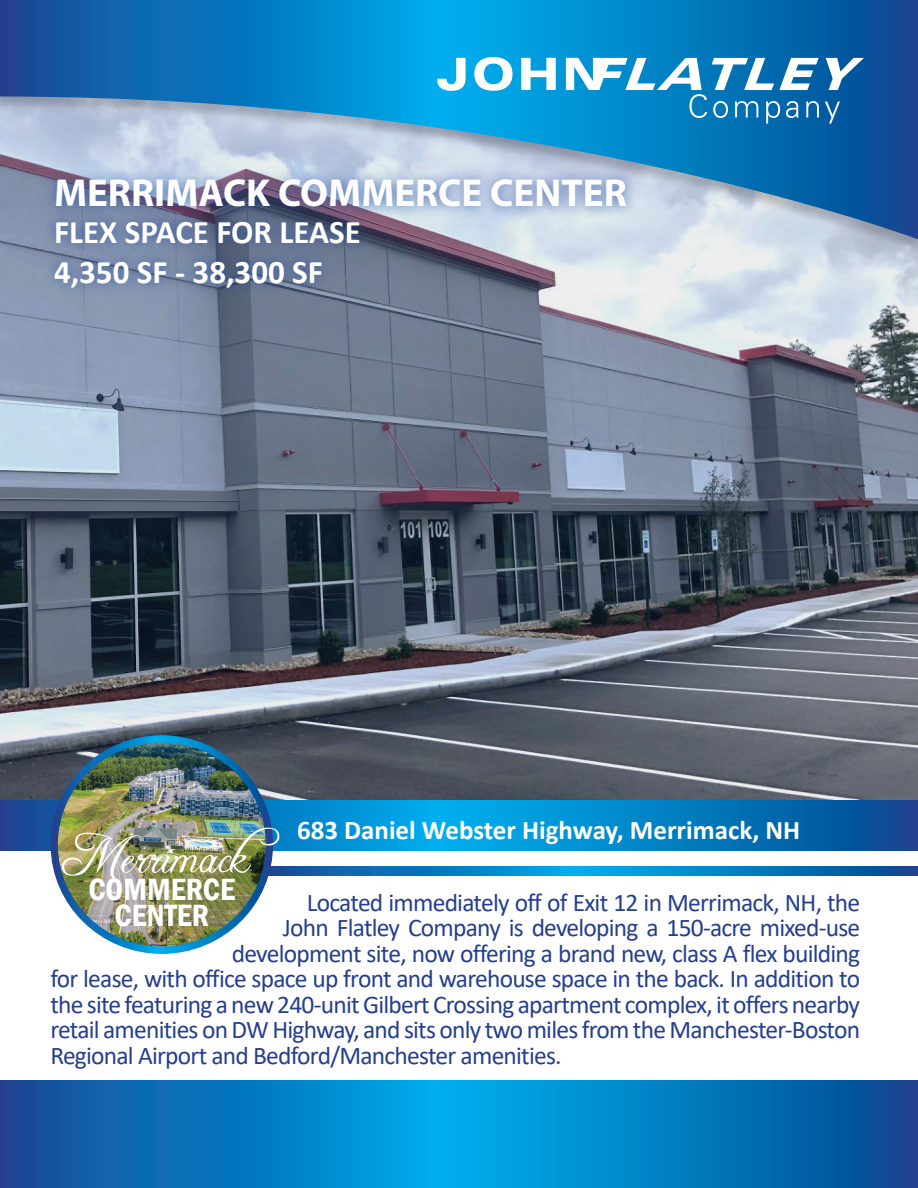
<style>
.page{position:relative;width:918px;height:1188px;background:#fff}
.page>*{position:absolute;margin:0;border:0;box-sizing:border-box;transform-origin:0 0}
.t1{font:50.4px "Freebooter Script";color:#fff}
.t2{font:700 39.15px "Myriad Pro";color:#fff}
.t3{font:700 33px/39.6px "Calibri";color:#fff}
.t4{font:600 condensed 31.65px/25.5px "Franklin Gothic";color:#fff;text-align:center}
.t5{font:700 27px "Calibri";color:#fff}
.t6{font:25.5px "Calibri";letter-spacing:-.03em;color:#253f8e}
</style>
<div class="page">
<img style="left:0;top:255px;width:918px;height:546px">
<div style="left:43px;top:209px;width:328px;height:90px;background:#254da1;opacity:.75"></div>
<svg style="left:269px;top:866px;width:649px;height:9px;background:#057abf"></svg>
<svg style="left:0;top:801px;width:918px;height:49px;background:#037ec2"></svg>
<img style="left:54px;top:739px;width:215px;height:211px">
<div style="left:51px;top:735px;width:222px;height:219px;border:7px solid #fff;border-radius:50%"></div>
<svg style="left:0;top:1080px;width:917px;height:108px;background:#0579be"></svg>
<div style="left:0;top:1px;width:918px;height:254px;background:#231f20;opacity:.24"></div>
<svg style="left:0;top:0;width:918px;height:239px;background:#5090c1"></svg>
<svg style="left:437px;top:57px;width:427px;height:67px"></svg>
<h2 class="t2" style="left:54px;top:168px;width:574px">MERRIMACK COMMERCE CENTER</h2>
<p class="t3" style="left:54px;top:212px;width:309px">FLEX SPACE FOR LEASE<br>4,350 SF - 38,300 SF</p>
<p class="t5" style="left:297px;top:811px;width:505px">683 Daniel Webster Highway, Merrimack, NH</p>
<h1 class="t1" style="left:61px;top:826px;width:222px">Merrimack</h1>
<p class="t4" style="left:88px;top:877px;width:148px">COMMERCE<br>CENTER</p>
<p class="t6" style="left:307px;top:885px;width:555px">Located immediately off of Exit 12 in Merrimack, NH, the</p>
<p class="t6" style="left:283px;top:910px;width:579px">John Flatley Company is developing a 150-acre mixed-use</p>
<p class="t6" style="left:232px;top:936px;width:630px">development site, now offering a brand new, class A flex building</p>
<p class="t6" style="left:50px;top:961px;width:811px">for lease, with office space up front and warehouse space in the back. In addition to</p>
<p class="t6" style="left:50px;top:987px;width:811px">the site featuring a new 240-unit Gilbert Crossing apartment complex, it offers nearby</p>
<p class="t6" style="left:50px;top:1012px;width:811px">retail amenities on DW Highway, and sits only two miles from the Manchester-Boston</p>
<p class="t6" style="left:50px;top:1038px;width:513px">Regional Airport and Bedford/Manchester amenities.</p>
</div>
